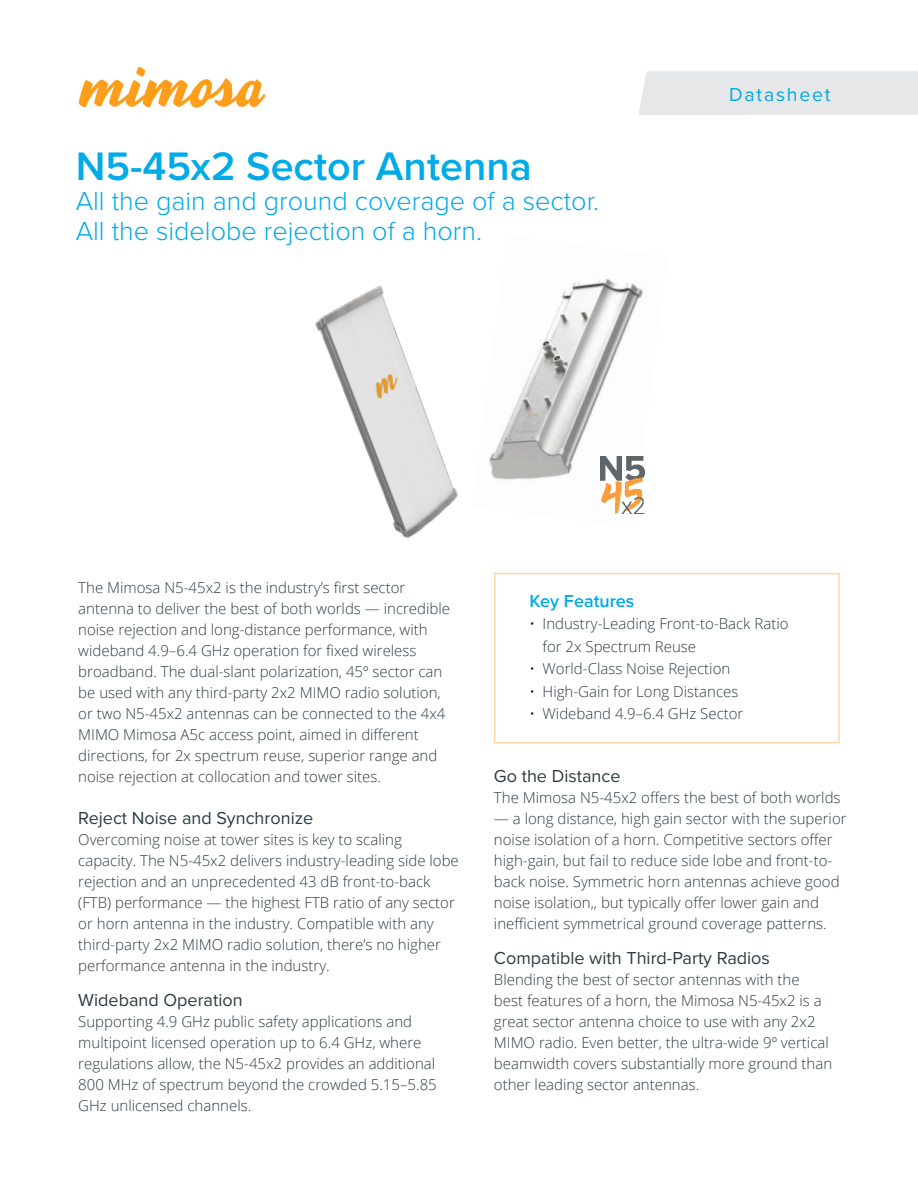
<style>
.page{position:relative;width:918px;height:1188px;background:#fff}
.page>*{position:absolute;margin:0;border:0;box-sizing:border-box;transform-origin:0 0}
._5b_TOCFigsub{font:600 41.25px "Proxima Nova";color:#00abe7}
._5b_TOCFigsub-2{font:300 27px/30px "Proxima Nova";color:#00abe7}
._5b_TOCFigsub-3{font:19.5px "Proxima Nova";letter-spacing:.09em;color:#00abe7}
._5b_TOCFigsub-4{font:18px "Proxima Nova";color:#2f3b41}
.t1{font:600 18px "Proxima Nova";color:#00abe7}
._5b_TOCFigsub-5{font:300 15px/21px "Open Sans";color:#2f3b41}
.s1{color:#231f20}
</style>
<div class="page">
<img style="left:78px;top:66px;width:188px;height:42px">
<div style="left:638px;top:71px;width:280px;height:44px;background:#e6e7e9"></div>
<img style="left:489px;top:278px;width:156px;height:236px">
<img style="left:315px;top:285px;width:143px;height:253px">
<img style="left:601px;top:457px;width:43px;height:56px">
<p class="_5b_TOCFigsub" style="left:76px;top:135px;width:458px">N5-45x2 Sector Antenna</p>
<p class="_5b_TOCFigsub-2" style="left:76px;top:184px;width:525px">All the gain and ground coverage of a sector.<br>All the sidelobe rejection of a horn.</p>
<p class="_5b_TOCFigsub-3" style="left:729px;top:80px;width:103px">Datasheet</p>
<p class="_5b_TOCFigsub-5" style="left:78px;top:577px;width:373px">The Mimosa N5-45x2 is the industry’s first sector antenna to deliver the best of both worlds — incredible noise rejection and long-distance performance, with wideband 4.9–6.4 GHz operation for fixed wireless broadband. The dual-slant polarization, 45º sector can be used with any third-party 2x2 MIMO radio solution, or two N5-45x2 antennas can be connected to the 4x4<br>MIMO Mimosa A5c access point, aimed in different directions, for 2x spectrum reuse, superior range and noise rejection at collocation and tower sites.</p>
<p class="_5b_TOCFigsub-4" style="left:78px;top:805px;width:237px">Reject Noise and Synchronize</p>
<p class="_5b_TOCFigsub-5" style="left:78px;top:829px;width:382px">Overcoming noise at tower sites is key to scaling capacity. The N5-45x2 delivers industry-leading side lobe rejection and an unprecedented 43 dB front-to-back (FTB) performance — the highest FTB ratio of any sector or horn antenna in the industry. Compatible with any third-party 2x2 MIMO radio solution, there’s no higher performance antenna in the industry.</p>
<p class="_5b_TOCFigsub-4" style="left:78px;top:986px;width:166px">Wideband Operation</p>
<p class="_5b_TOCFigsub-5" style="left:78px;top:1010px;width:360px">Supporting 4.9 GHz public safety applications and multipoint licensed operation up to 6.4 GHz, where regulations allow, the N5-45x2 provides an additional 800 MHz of spectrum beyond the crowded 5.15–5.85<br>GHz unlicensed channels.</p>
<p class="t1" style="left:530px;top:587px;width:106px">Key Features</p>
<p class="_5b_TOCFigsub-5" style="left:543px;top:612px;width:247px;line-height:22.5px;text-indent:-13px"><span class="s1">•</span> Industry-Leading Front-to-Back Ratio for 2x Spectrum Reuse</p>
<p class="_5b_TOCFigsub-5" style="left:530px;top:658px;width:202px"><span class="s1">•</span> World-Class Noise Rejection</p>
<p class="_5b_TOCFigsub-5" style="left:530px;top:680px;width:210px"><span class="s1">•</span> High-Gain for Long Distances</p>
<p class="_5b_TOCFigsub-5" style="left:530px;top:703px;width:215px"><span class="s1">•</span> Wideband 4.9–6.4 GHz Sector</p>
<p class="_5b_TOCFigsub-4" style="left:494px;top:763px;width:128px">Go the Distance</p>
<p class="_5b_TOCFigsub-5" style="left:494px;top:787px;width:348px">The Mimosa N5-45x2 offers the best of both worlds</p>
<p class="_5b_TOCFigsub-5" style="left:494px;top:808px;width:354px">— a long distance, high gain sector with the superior noise isolation of a horn. Competitive sectors offer high-gain, but fail to reduce side lobe and front-to&shy;back noise. Symmetric horn antennas achieve good noise isolation,, but typically offer lower gain and inefficient symmetrical ground coverage patterns.</p>
<p class="_5b_TOCFigsub-4" style="left:494px;top:944px;width:277px">Compatible with Third-Party Radios</p>
<p class="_5b_TOCFigsub-5" style="left:494px;top:968px;width:340px">Blending the best of sector antennas with the best features of a horn, the Mimosa N5-45x2 is a great sector antenna choice to use with any 2x2<br>MIMO radio. Even better, the ultra-wide 9º vertical beamwidth covers substantially more ground than other leading sector antennas.</p>
</div>
